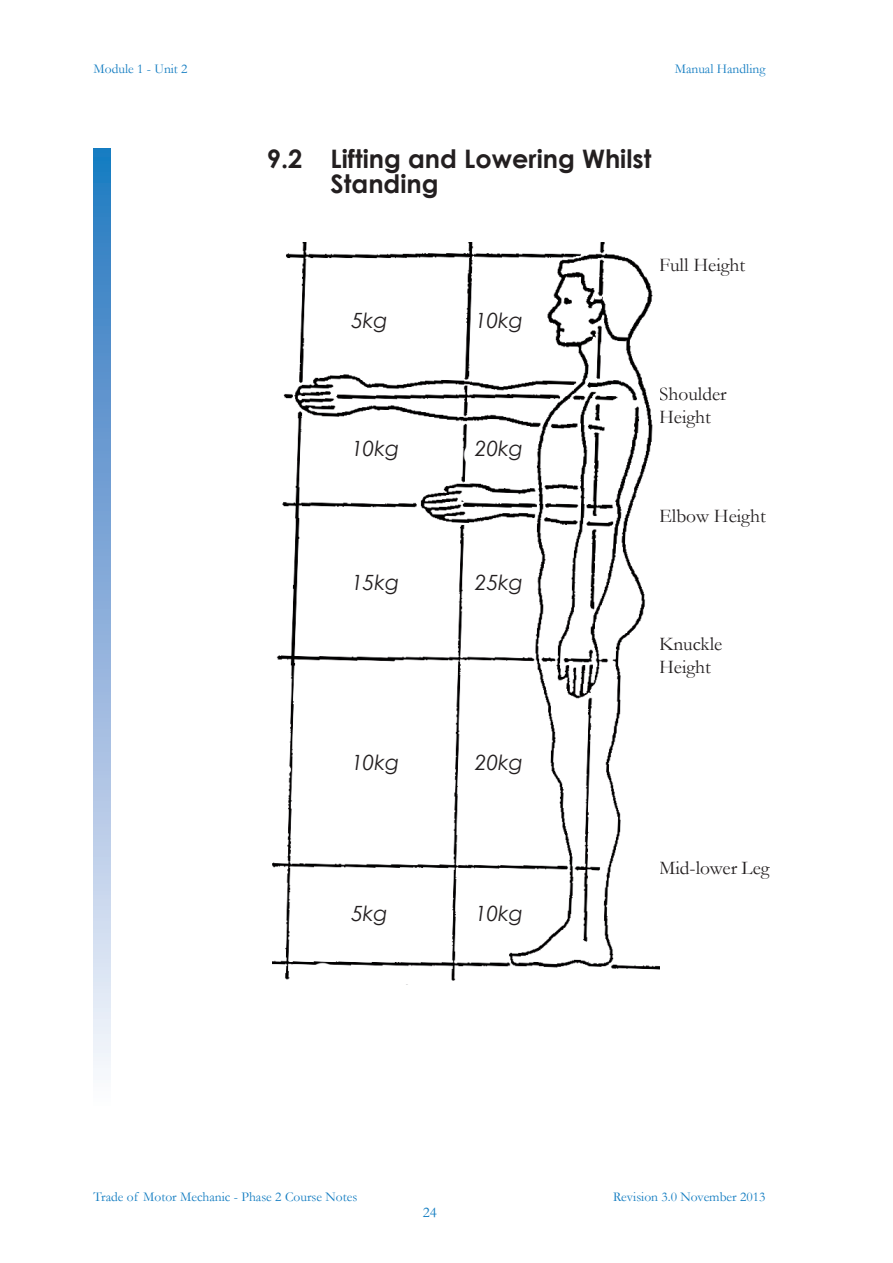
<style>
.page{position:relative;width:893px;height:1263px;background:#fff}
.page>*{position:absolute;margin:0;border:0;box-sizing:border-box;transform-origin:0 0}
.t1{font:700 25.5px/25.5px "Century Gothic";color:#231f20}
.t2{font:italic 21px "Century Gothic";color:#231f20}
.t3{font:19.5px/22.5px "Garamond";color:#231f20}
.t4{font:15px "Garamond";color:#127cc1}
.t5{font:13.5px "Garamond";color:#127cc1}
</style>
<div class="page">
<div style="left:94px;top:149px;width:17px;height:961px;background:linear-gradient(to bottom,#2374bf,#fcf5fc)"></div>
<img style="left:273px;top:242px;width:386px;height:739px">
<p class="t5" style="left:94px;top:59px;width:96px">Module 1 - Unit 2</p>
<p class="t5" style="left:675px;top:59px;width:92px">Manual Handling</p>
<h1 class="t1" style="left:331px;top:145px;width:322px;text-indent:-64px">9.2 Lifting and Lowering Whilst<br>Standing</h1>
<h3 class="t3" style="left:659px;top:253px;width:88px">Full Height</h3>
<h2 class="t2" style="left:351px;top:306px;width:38px">5kg</h2>
<h2 class="t2" style="left:475px;top:306px;width:49px">10kg</h2>
<h3 class="t3" style="left:659px;top:382px;width:69px">Shoulder<br>Height</h3>
<h2 class="t2" style="left:351px;top:433px;width:49px">10kg</h2>
<h2 class="t2" style="left:475px;top:433px;width:49px">20kg</h2>
<h3 class="t3" style="left:659px;top:504px;width:108px">Elbow Height</h3>
<h2 class="t2" style="left:351px;top:568px;width:49px">15kg</h2>
<h2 class="t2" style="left:475px;top:568px;width:49px">25kg</h2>
<h3 class="t3" style="left:659px;top:632px;width:65px">Knuckle<br>Height</h3>
<h2 class="t2" style="left:351px;top:748px;width:49px">10kg</h2>
<h2 class="t2" style="left:475px;top:748px;width:49px">20kg</h2>
<h2 class="t2" style="left:351px;top:898px;width:38px">5kg</h2>
<h2 class="t2" style="left:475px;top:898px;width:49px">10kg</h2>
<h3 class="t3" style="left:659px;top:856px;width:112px">Mid-lower Leg</h3>
<p class="t5" style="left:94px;top:1188px;width:265px">Trade of Motor Mechanic - Phase 2 Course Notes</p>
<p class="t4" style="left:423px;top:1202px;width:16px">24</p>
<p class="t5" style="left:613px;top:1187px;width:154px">Revision 3.0 November 2013</p>
</div>
